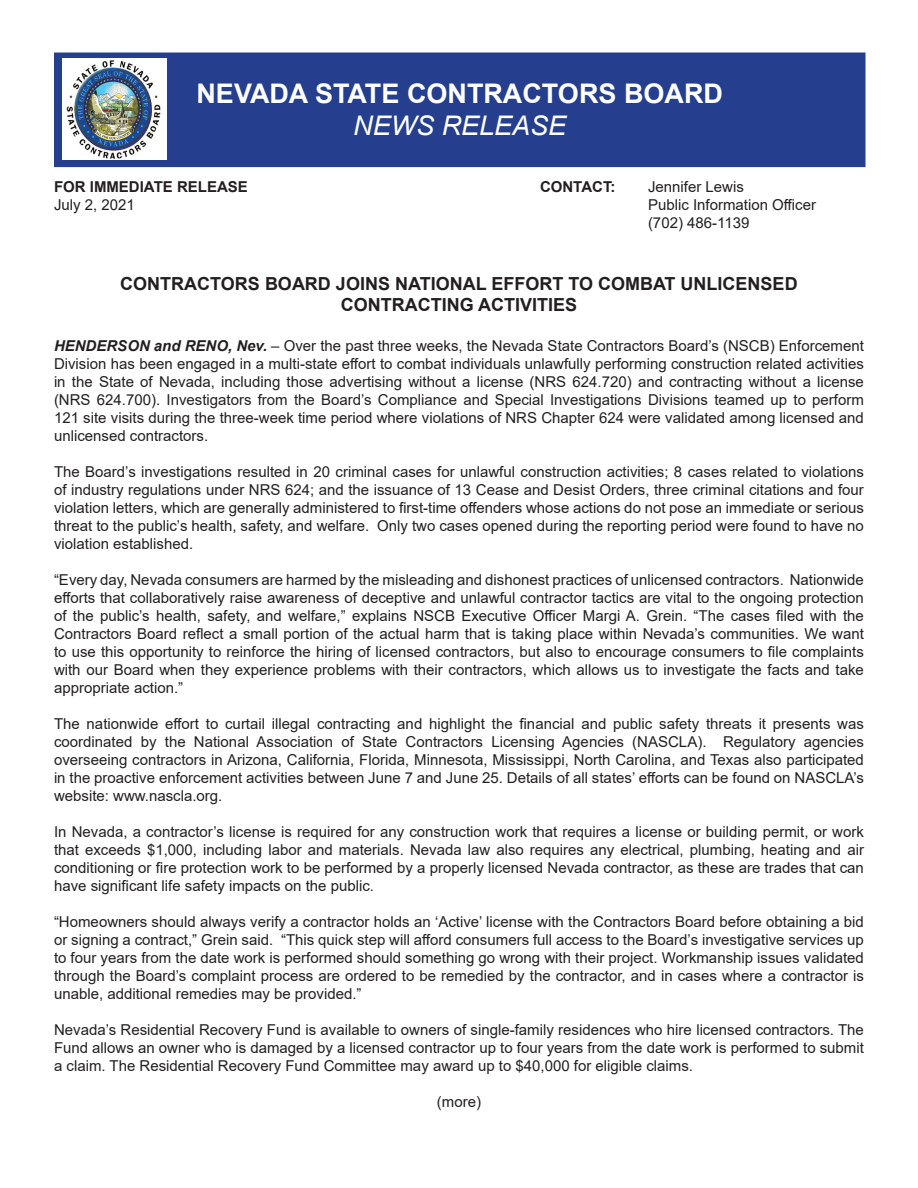
<style>
.page{position:relative;width:918px;height:1188px;background:#fff}
.page>*{position:absolute;margin:0;border:0;box-sizing:border-box;transform-origin:0 0}
.t1{font:700 27px "Arial";color:#fff}
.t2{font:italic 27px "Arial";color:#fff}
.t3{font:700 18px/21.6px "Arial";color:#231f20;text-align:center}
.t4{font:15px/18px "Arial";color:#231f20;text-align:justify}
.t5{font:700 15px "Arial";color:#231f20}
.s1{font-weight:700;font-style:italic}
</style>
<div class="page">
<div style="left:56px;top:55px;width:807px;height:110px;background:#253f8e"></div>
<div style="left:54px;top:52px;width:812px;height:115px;border:4px solid #253f8e"></div>
<img style="left:63px;top:58px;width:104px;height:102px">
<p class="t1" style="left:196px;top:74px;width:528px">NEVADA STATE CONTRACTORS BOARD</p>
<p class="t2" style="left:353px;top:108px;width:215px">NEWS RELEASE</p>
<p class="t5" style="left:54px;top:177px;width:195px">FOR IMMEDIATE RELEASE</p>
<p class="t5" style="left:540px;top:177px;width:77px">CONTACT:</p>
<p class="t4" style="left:648px;top:178px;width:97px">Jennifer Lewis</p>
<p class="t4" style="left:54px;top:196px;width:82px">July 2, 2021</p>
<p class="t4" style="left:648px;top:196px;width:170px">Public Information Officer</p>
<p class="t4" style="left:648px;top:214px;width:103px">(702) 486-1139</p>
<p class="t3" style="left:120px;top:273px;width:679px">CONTRACTORS BOARD JOINS NATIONAL EFFORT TO COMBAT UNLICENSED<br>CONTRACTING ACTIVITIES</p>
<p class="t4" style="left:54px;top:336px;width:811px"><span class="s1">HENDERSON and RENO, Nev.</span> – Over the past three weeks, the Nevada State Contractors Board’s (NSCB) Enforcement Division has been engaged in a multi-state effort to combat individuals unlawfully performing construction related activities in the State of Nevada, including those advertising without a license (NRS 624.720) and contracting without a license (NRS 624.700). Investigators from the Board’s Compliance and Special Investigations Divisions teamed up to perform 121 site visits during the three-week time period where violations of NRS Chapter 624 were validated among licensed and unlicensed contractors.</p>
<p class="t4" style="left:54px;top:462px;width:811px">The Board’s investigations resulted in 20 criminal cases for unlawful construction activities; 8 cases related to violations of industry regulations under NRS 624; and the issuance of 13 Cease and Desist Orders, three criminal citations and four violation letters, which are generally administered to first-time offenders whose actions do not pose an immediate or serious threat to the public’s health, safety, and welfare. Only two cases opened during the reporting period were found to have no violation established.</p>
<p class="t4" style="left:54px;top:570px;width:811px">“Every day, Nevada consumers are harmed by the misleading and dishonest practices of unlicensed contractors. Nationwide efforts that collaboratively raise awareness of deceptive and unlawful contractor tactics are vital to the ongoing protection of the public’s health, safety, and welfare,” explains NSCB Executive Officer Margi A. Grein. “The cases filed with the Contractors Board reflect a small portion of the actual harm that is taking place within Nevada’s communities. We want to use this opportunity to reinforce the hiring of licensed contractors, but also to encourage consumers to file complaints with our Board when they experience problems with their contractors, which allows us to investigate the facts and take appropriate action.”</p>
<p class="t4" style="left:54px;top:714px;width:811px">The nationwide effort to curtail illegal contracting and highlight the financial and public safety threats it presents was coordinated by the National Association of State Contractors Licensing Agencies (NASCLA). Regulatory agencies overseeing contractors in Arizona, California, Florida, Minnesota, Mississippi, North Carolina, and Texas also participated in the proactive enforcement activities between June 7 and June 25. Details of all states’ efforts can be found on NASCLA’s website: www.nascla.org.</p>
<p class="t4" style="left:54px;top:822px;width:811px">In Nevada, a contractor’s license is required for any construction work that requires a license or building permit, or work that exceeds $1,000, including labor and materials. Nevada law also requires any electrical, plumbing, heating and air conditioning or fire protection work to be performed by a properly licensed Nevada contractor, as these are trades that can have significant life safety impacts on the public.</p>
<p class="t4" style="left:54px;top:912px;width:811px">“Homeowners should always verify a contractor holds an ‘Active’ license with the Contractors Board before obtaining a bid or signing a contract,” Grein said. “This quick step will afford consumers full access to the Board’s investigative services up to four years from the date work is performed should something go wrong with their project. Workmanship issues validated through the Board’s complaint process are ordered to be remedied by the contractor, and in cases where a contractor is unable, additional remedies may be provided.”</p>
<p class="t4" style="left:54px;top:1020px;width:811px">Nevada’s Residential Recovery Fund is available to owners of single-family residences who hire licensed contractors. The Fund allows an owner who is damaged by a licensed contractor up to four years from the date work is performed to submit a claim. The Residential Recovery Fund Committee may award up to $40,000 for eligible claims.</p>
<p class="t4" style="left:437px;top:1092px;width:46px">(more)</p>
</div>
